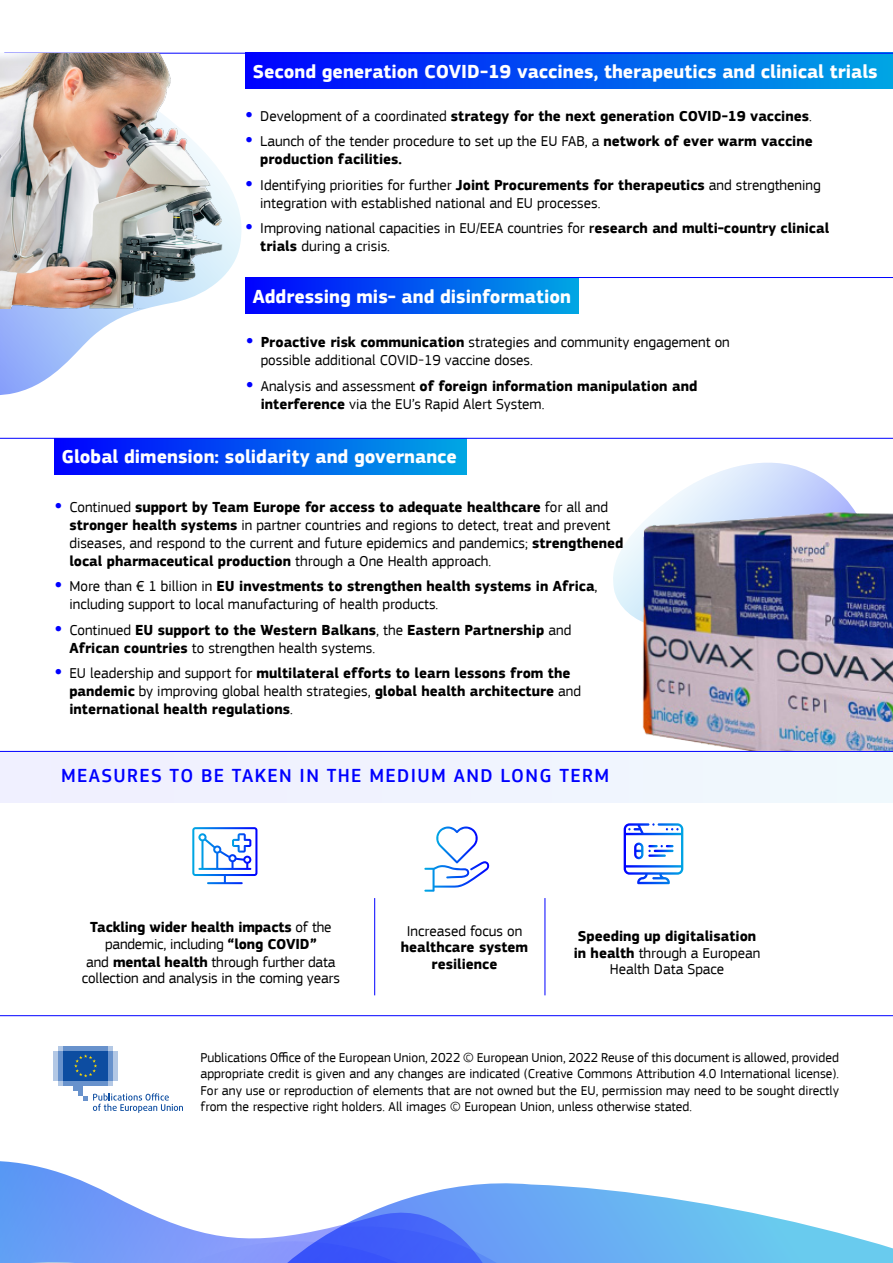
<style>
.page{position:relative;width:893px;height:1263px;background:#fff}
.page>*{position:absolute;margin:0;border:0;box-sizing:border-box;transform-origin:0 0}
.Body_text{font:700 19.5px "EC Square Sans Pro";color:#fff}
.Title_3{font:500 19.5px "EC Square Sans Pro";letter-spacing:.07em;color:#00f}
.Bullet_points{font:15px/18px "EC Square Sans Pro";color:#000}
.Bullet_points-2{font:700 15px/16.5px "EC Square Sans Pro";color:#000}
.t1{font:13.5px/16.5px "EC Square Sans Pro";color:#000;text-align:justify}
.s1{font-weight:500;font-size:24px;color:#00f}
.s2{font-weight:400}
.s3{font-weight:700}
.s4{font-weight:500}
</style>
<div class="page">
<div style="left:0;top:751px;width:893px;height:51px;background:#f0f3fe"></div>
<svg style="left:624px;top:823px;width:59px;height:61px"></svg>
<svg style="left:567px;top:1186px;width:326px;height:77px"></svg>
<svg style="left:0;top:1161px;width:567px;height:37px"></svg>
<svg style="left:0;top:1198px;width:744px;height:65px"></svg>
<div style="left:245px;top:278px;width:333px;height:36px;background:linear-gradient(to right,#00f,#00a6e3)"></div>
<hr style="left:0;top:751px;width:893px;height:1px;background:#00f">
<hr style="left:0;top:1015px;width:893px;height:1px;background:#00f">
<hr style="left:374px;top:898px;width:1px;height:97px;background:#00f">
<hr style="left:545px;top:898px;width:1px;height:97px;background:#00f">
<hr style="left:245px;top:277px;width:648px;height:1px;background:#00f">
<div style="left:245px;top:53px;width:648px;height:36px;background:linear-gradient(to right,#00f,#00a6e3)"></div>
<hr style="left:4px;top:53px;width:889px;height:1px;background:#00f">
<svg style="left:0;top:52px;width:245px;height:343px"></svg>
<svg style="left:613px;top:462px;width:202px;height:150px"></svg>
<img style="left:0;top:54px;width:241px;height:255px">
<svg style="left:192px;top:827px;width:65px;height:57px"></svg>
<svg style="left:424px;top:826px;width:66px;height:66px"></svg>
<img style="left:628px;top:474px;width:265px;height:277px">
<div style="left:54px;top:438px;width:412px;height:36px;background:linear-gradient(to right,#00f,#00a6e3)"></div>
<hr style="left:0;top:438px;width:893px;height:1px;background:#00f">
<div style="left:58px;top:1081px;width:55px;height:5px;background:#b3c8e5"></div>
<div style="left:58px;top:1046px;width:55px;height:5px;background:#b3c8e5"></div>
<div style="left:63px;top:1046px;width:45px;height:5px;background:#6892cc"></div>
<div style="left:63px;top:1081px;width:45px;height:5px;background:#6892cc"></div>
<div style="left:108px;top:1051px;width:5px;height:30px;background:#6892cc"></div>
<div style="left:113px;top:1051px;width:5px;height:30px;background:#b3c8e5"></div>
<div style="left:58px;top:1051px;width:5px;height:30px;background:#6892cc"></div>
<div style="left:53px;top:1051px;width:5px;height:30px;background:#b3c8e5"></div>
<div style="left:73px;top:1081px;width:10px;height:9px;background:#6892cc"></div>
<div style="left:78px;top:1081px;width:5px;height:14px;background:#6892cc"></div>
<div style="left:63px;top:1051px;width:45px;height:30px;background:#0d4da1"></div>
<svg style="left:74px;top:1054px;width:23px;height:23px"></svg>
<svg style="left:83px;top:1093px;width:100px;height:20px"></svg>
<p class="Body_text" style="left:253px;top:60px;width:627px">Second generation COVID-19 vaccines, therapeutics and clinical trials</p>
<p class="Bullet_points-2" style="left:245px;top:108px;width:568px"><span class="s1">•</span> <span class="s2">Development of a coordinated</span> strategy for the next generation COVID-19 vaccines<span class="s2">.</span></p>
<p class="Bullet_points-2" style="left:260px;top:133px;width:554px;line-height:18px;text-indent:-15px"><span class="s1">•</span> <span class="s2">Launch of the tender procedure to set up the EU FAB, a</span> network of ever warm vaccine production facilities.</p>
<p class="Bullet_points" style="left:260px;top:176px;width:562px;text-indent:-15px"><span class="s1">•</span> Identifying priorities for further <span class="s3">Joint Procurements for therapeutics</span> and strengthening integration with established national and EU processes.</p>
<p class="Bullet_points" style="left:260px;top:220px;width:570px;text-indent:-15px"><span class="s1">•</span> Improving national capacities in EU/EEA countries for <span class="s4">r</span><span class="s3">esearch and multi-country clinical trials</span> during a crisis.</p>
<p class="Body_text" style="left:253px;top:285px;width:320px">Addressing mis- and disinformation</p>
<p class="Bullet_points" style="left:261px;top:333px;width:470px;text-indent:-15px"><span class="s1">•</span> <span class="s3">Proactive risk communication</span> strategies and community engagement on possible additional COVID-19 vaccine doses.</p>
<p class="Bullet_points" style="left:261px;top:377px;width:438px;text-indent:-15px"><span class="s1">•</span> Analysis and assessment <span class="s3">of foreign information manipulation and interference</span> via the EU’s Rapid Alert System.</p>
<p class="Body_text" style="left:62px;top:445px;width:397px">Global dimension: solidarity and governance</p>
<p class="Bullet_points" style="left:69px;top:498px;width:556px;text-indent:-15px"><span class="s1">•</span> Continued <span class="s3">support by Team Europe for access to adequate healthcare</span> for all and <span class="s3">stronger health systems</span> in partner countries and regions to detect, treat and prevent diseases, and respond to the current and future epidemics and pandemics; <span class="s3">strengthened local pharmaceutical production</span> through a One Health approach.</p>
<p class="Bullet_points" style="left:69px;top:578px;width:530px;text-indent:-15px"><span class="s1">•</span> More than € 1 billion in <span class="s3">EU investments to strengthen health systems in Africa</span>, including support to local manufacturing of health products.</p>
<p class="Bullet_points-2" style="left:69px;top:621px;width:503px;line-height:18px;text-indent:-15px"><span class="s1">•</span> <span class="s2">Continued</span> EU support to the Western Balkans<span class="s2">, the</span> Eastern Partnership <span class="s2">and<br></span>African countries <span class="s2">to strengthen health systems.</span></p>
<p class="Bullet_points-2" style="left:69px;top:665px;width:513px;line-height:18px;text-indent:-15px"><span class="s1">•</span> <span class="s2">EU leadership and support for</span> multilateral efforts to learn lessons from the pandemic <span class="s2">by improving global health strategies,</span> global health architecture <span class="s2">and </span>international health regulations<span class="s2">.</span></p>
<p class="Title_3" style="left:61px;top:764px;width:550px">MEASURES TO BE TAKEN IN THE MEDIUM AND LONG TERM</p>
<p class="Bullet_points-2" style="left:90px;top:920px;width:243px;text-align:center">Tackling wider health impacts <span class="s2">of the pandemic, including</span> “long COVID”</p>
<p class="Bullet_points" style="left:82px;top:954px;width:259px;line-height:16.5px">and <span class="s3">mental health</span> through further data collection and analysis in the coming years</p>
<p class="Bullet_points-2" style="left:401px;top:923px;width:129px;text-align:center"><span class="s2">Increased focus on </span>healthcare system resilience</p>
<p class="Bullet_points-2" style="left:574px;top:929px;width:188px;text-align:center">Speeding up digitalisation in health <span class="s2">through a European<br>Health Data Space</span></p>
<p class="t1" style="left:200px;top:1049px;width:640px">Publications Office of the European Union, 2022 © European Union, 2022 Reuse of this document is allowed, provided appropriate credit is given and any changes are indicated (Creative Commons Attribution 4.0 International license).<br>For any use or reproduction of elements that are not owned but the EU, permission may need to be sought directly from the respective right holders. All images © European Union, unless otherwise stated.</p>
</div>
